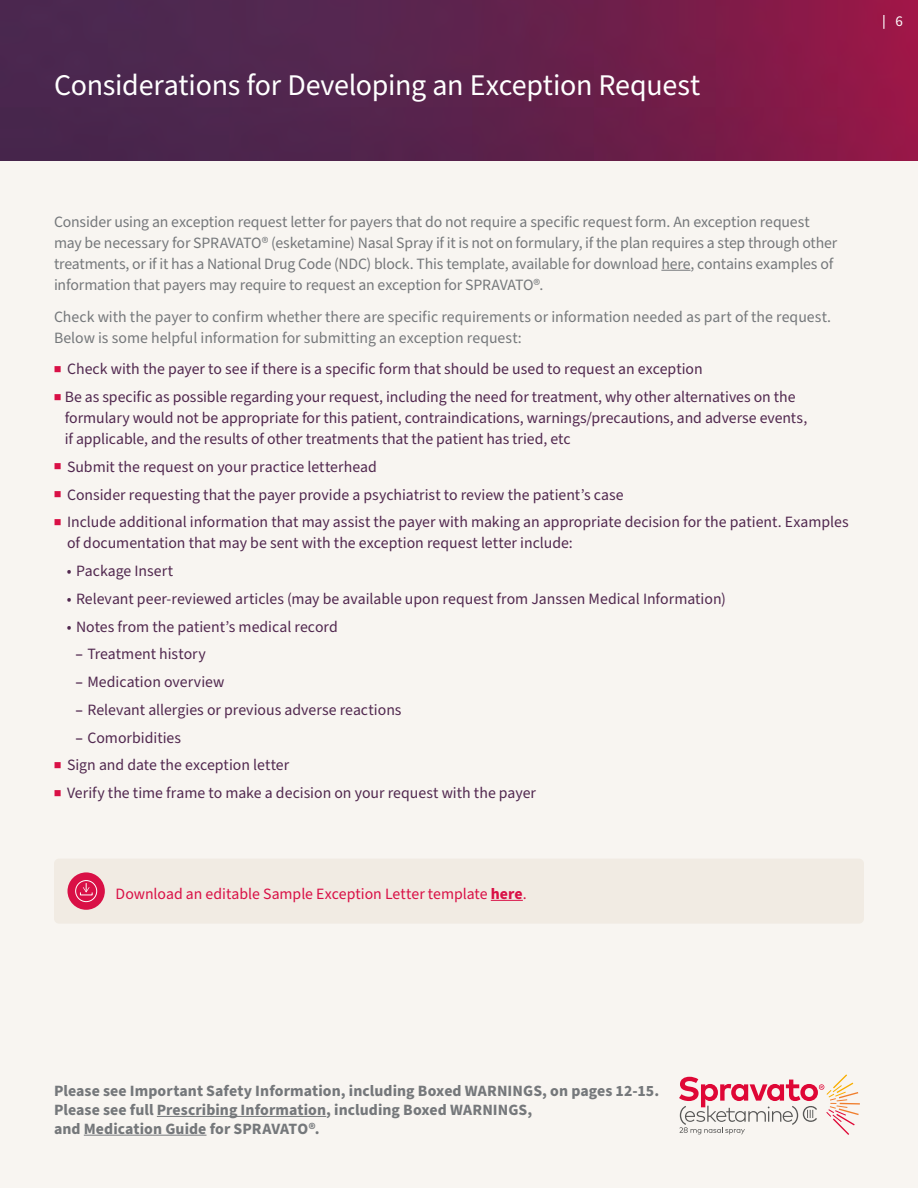
<style>
.page{position:relative;width:918px;height:1188px;background:#fff}
.page>*{position:absolute;margin:0;border:0;box-sizing:border-box;transform-origin:0 0}
.t1{font:30px "Source Sans Pro";letter-spacing:-.01em;color:#fff}
.t2{font:15.75px/27.8px "Source Sans Pro";color:#51284f}
.t3{font:15.75px/21px "Source Sans Pro";letter-spacing:-.005em;color:#75787b}
.t4{font:700 15.75px/18.8px "Source Sans Pro";letter-spacing:.005em;color:#75787b}
.t5{font:15.75px "Source Sans Pro";color:#d91046}
.t6{font:15px "Source Sans Pro";color:#fff}
.s1{font-weight:600}
.s2{font-weight:700}
</style>
<div class="page">
<div style="left:0;top:135px;width:918px;height:1053px;background:#f8f5f1"></div>
<hr style="left:157px;top:1116px;width:169px;height:1px;background:#75787b">
<hr style="left:84px;top:1135px;width:123px;height:1px;background:#75787b">
<svg style="left:679px;top:1074px;width:181px;height:61px"></svg>
<img style="left:0;top:0;width:918px;height:161px">
<svg style="left:883px;top:15px;width:1px;height:14px"></svg>
<div style="left:54px;top:859px;width:810px;height:65px;background:#f1ebe3;border-radius:5px"></div>
<hr style="left:661px;top:270px;width:30px;height:1px;background:#75787b">
<div style="left:68px;top:872px;width:37px;height:38px;background:#d91046;border-radius:50%"></div>
<div style="left:75px;top:880px;width:22px;height:22px;border:1px solid #fff;border-radius:50%"></div>
<svg style="left:80px;top:883px;width:13px;height:12px"></svg>
<hr style="left:491px;top:900px;width:32px;height:1px;background:#d91046">
<h1 class="t1" style="left:54px;top:64px;width:648px">Considerations for Developing an Exception Request</h1>
<p class="t3" style="left:54px;top:212px;width:785px">Consider using an exception request letter for payers that do not require a specific request form. An exception request may be necessary for SPRAVATO® (esketamine) Nasal Spray if it is not on formulary, if the plan requires a step through other treatments, or if it has a National Drug Code (NDC) block. This template, available for download here, contains examples of information that payers may require to request an exception for SPRAVATO®.</p>
<p class="t3" style="left:54px;top:306px;width:779px">Check with the payer to confirm whether there are specific requirements or information needed as part of the request.<br>Below is some helpful information for submitting an exception request:</p>
<p class="t2" style="left:65px;top:356px;width:732px">Check with the payer to see if there is a specific form that should be used to request an exception<br>Be as specific as possible regarding your request, including the need for treatment, why other alternatives on the</p>
<p class="t2" style="left:65px;top:408px;width:744px;line-height:21px">formulary would not be appropriate for this patient, contraindications, warnings/precautions, and adverse events, if applicable, and the results of other treatments that the patient has tried, etc</p>
<p class="t2" style="left:67px;top:453px;width:783px">Submit the request on your practice letterhead<br>Consider requesting that the payer provide a psychiatrist to review the patient’s case<br>Include additional information that may assist the payer with making an appropriate decision for the patient. Examples</p>
<p class="t2" style="left:67px;top:530px;width:507px">of documentation that may be sent with the exception request letter include:</p>
<p class="t2" style="left:67px;top:557px;width:108px">• Package Insert</p>
<p class="t2" style="left:67px;top:585px;width:661px">• Relevant peer-reviewed articles (may be available upon request from Janssen Medical Information)</p>
<p class="t2" style="left:67px;top:613px;width:272px">• Notes from the patient’s medical record</p>
<p class="t2" style="left:76px;top:641px;width:132px"><span class="s1">–</span> Treatment history</p>
<p class="t2" style="left:76px;top:668px;width:150px"><span class="s1">–</span> Medication overview</p>
<p class="t2" style="left:76px;top:696px;width:327px"><span class="s1">–</span> Relevant allergies or previous adverse reactions</p>
<p class="t2" style="left:67px;top:724px;width:470px;text-indent:9px"><span class="s1">–</span> Comorbidities<br>Sign and date the exception letter<br>Verify the time frame to make a decision on your request with the payer</p>
<p class="t5" style="left:116px;top:883px;width:413px">Download an editable Sample Exception Letter template <span class="s2">here</span>.</p>
<p class="t6" style="left:896px;top:11px;width:9px">6</p>
<p class="t4" style="left:54px;top:1082px;width:607px">Please see Important Safety Information, including Boxed WARNINGS, on pages 12-15.</p>
<p class="t4" style="left:54px;top:1101px;width:480px">Please see full Prescribing Information, including Boxed WARNINGS, and Medication Guide for SPRAVATO®.</p>
</div>
